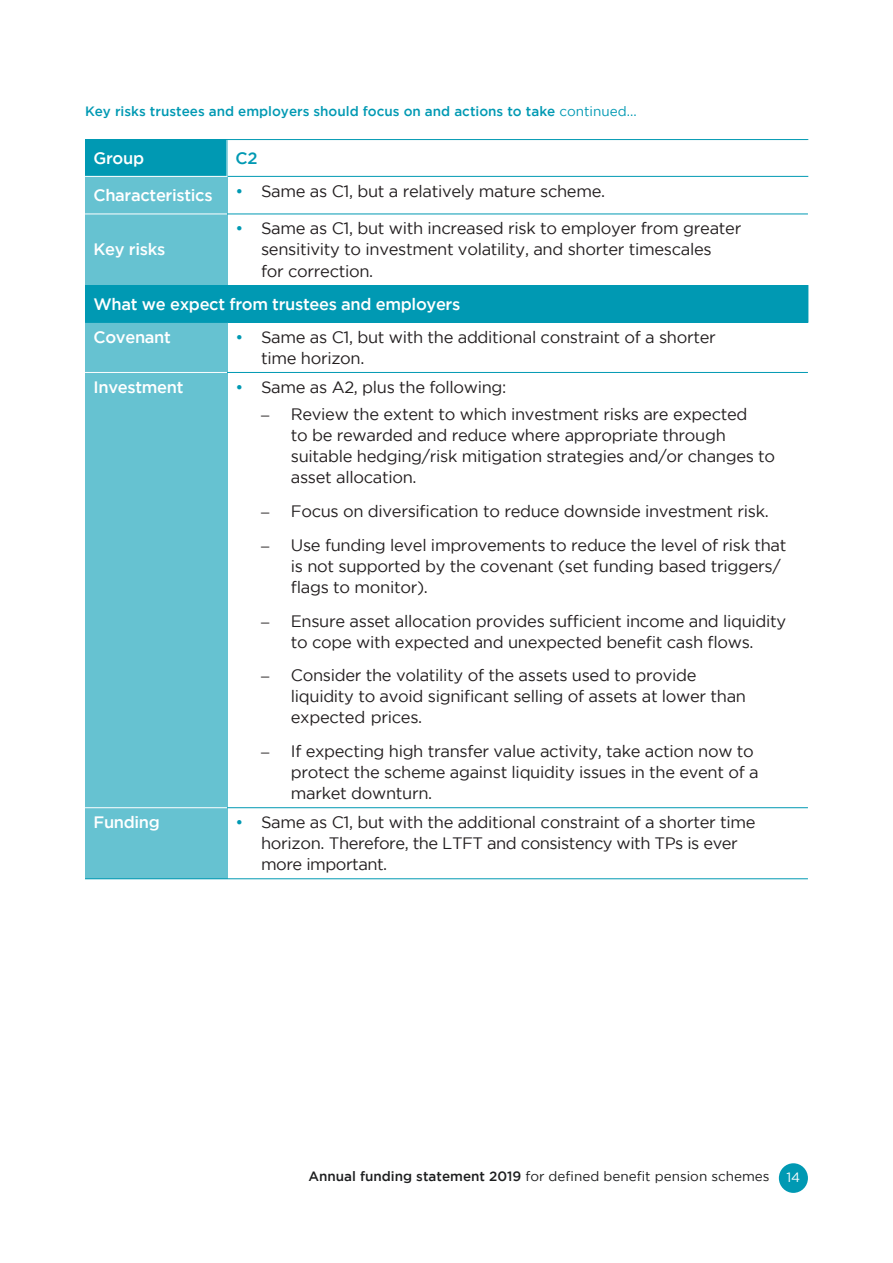
<style>
.page{position:relative;width:893px;height:1263px;background:#fff}
.page>*{position:absolute;margin:0;border:0;box-sizing:border-box;transform-origin:0 0}
.t1{font:16.5px/21px "Gotham";letter-spacing:-.02em;color:#231f20}
.t2{font:500 16.5px "Gotham";letter-spacing:-.02em;color:#fff}
.t3{font:500 16.5px "Gotham";color:#0099b3}
.t4{font:500 13.5px "Gotham";color:#0099b3}
.t5{font:13.5px "Gotham";color:#1d1e1f}
.t6{font:13.5px "Gotham";color:#fff}
.s1{font-weight:400}
.s2{font-family:"Gotham Book 2";color:#0099b3}
.s3{font-family:"Avenir LT Std";font-weight:300}
.s4{font-weight:500}
</style>
<div class="page">
<div style="left:779px;top:1163px;width:29px;height:30px;background:#0099b3;border-radius:50%"></div>
<div style="left:85px;top:140px;width:142px;height:36px;background:#0099b3"></div>
<div style="left:85px;top:285px;width:723px;height:37px;background:#0099b3"></div>
<div style="left:85px;top:176px;width:142px;height:38px;background:#66c2d1"></div>
<div style="left:85px;top:214px;width:142px;height:71px;background:#66c2d1"></div>
<div style="left:85px;top:322px;width:142px;height:50px;background:#66c2d1"></div>
<div style="left:85px;top:372px;width:142px;height:436px;background:#66c2d1"></div>
<div style="left:85px;top:808px;width:142px;height:71px;background:#66c2d1"></div>
<hr style="left:85px;top:322px;width:142px;height:1px;background:#0099b3">
<hr style="left:85px;top:372px;width:142px;height:1px;background:#fff">
<hr style="left:85px;top:139px;width:142px;height:1px;background:#0099b3">
<hr style="left:227px;top:139px;width:581px;height:1px;background:#0099b3">
<hr style="left:227px;top:322px;width:581px;height:1px;background:#0099b3">
<hr style="left:227px;top:372px;width:581px;height:1px;background:#0099b3">
<hr style="left:227px;top:807px;width:581px;height:1px;background:#0099b3">
<hr style="left:227px;top:878px;width:581px;height:1px;background:#0099b3">
<hr style="left:227px;top:176px;width:581px;height:1px;background:#0099b3">
<hr style="left:227px;top:214px;width:581px;height:1px;background:#0099b3">
<hr style="left:85px;top:176px;width:142px;height:1px;background:#fff">
<hr style="left:85px;top:214px;width:142px;height:1px;background:#fff">
<hr style="left:85px;top:807px;width:142px;height:1px;background:#fff">
<hr style="left:85px;top:878px;width:142px;height:1px;background:#0099b3">
<p class="t4" style="left:85px;top:104px;width:553px">Key risks trustees and employers should focus on and actions to take <span class="s1">continued...</span></p>
<p class="t2" style="left:94px;top:149px;width:52px">Group</p>
<p class="t3" style="left:236px;top:149px;width:23px">C2</p>
<p class="t2" style="left:94px;top:186px;width:121px">Characteristics</p>
<p class="t1" style="left:236px;top:180px;width:371px"><span class="s2">•</span> Same as C1, but a relatively mature scheme.</p>
<p class="t1" style="left:261px;top:218px;width:482px;text-indent:-26px"><span class="s2">•</span> Same as C1, but with increased risk to employer from greater sensitivity to investment volatility, and shorter timescales<br>for correction.</p>
<p class="t2" style="left:94px;top:294px;width:368px">What we expect from trustees and employers</p>
<p class="t2" style="left:94px;top:328px;width:79px">Covenant</p>
<p class="t1" style="left:261px;top:326px;width:456px;text-indent:-26px"><span class="s2">•</span> Same as C1, but with the additional constraint of a shorter time horizon.</p>
<p class="t2" style="left:94px;top:378px;width:91px">Investment</p>
<p class="t1" style="left:236px;top:376px;width:272px"><span class="s2">•</span> Same as A2, plus the following:</p>
<p class="t1" style="left:291px;top:404px;width:486px;text-indent:-30px"><span class="s3">–</span> Review the extent to which investment risks are expected<br>to be rewarded and reduce where appropriate through suitable hedging/risk mitigation strategies and/or changes to asset allocation.</p>
<p class="t1" style="left:261px;top:501px;width:509px"><span class="s3">–</span> Focus on diversification to reduce downside investment risk.</p>
<p class="t1" style="left:291px;top:534px;width:497px;text-indent:-30px"><span class="s3">–</span> Use funding level improvements to reduce the level of risk that is not supported by the covenant (set funding based triggers/ flags to monitor).</p>
<p class="t1" style="left:261px;top:610px;width:527px;text-align:center"><span class="s3">–</span> Ensure asset allocation provides sufficient income and liquidity to cope with expected and unexpected benefit cash flows.</p>
<p class="t1" style="left:291px;top:665px;width:457px;text-indent:-30px"><span class="s3">–</span> Consider the volatility of the assets used to provide liquidity to avoid significant selling of assets at lower than expected prices.</p>
<p class="t1" style="left:291px;top:741px;width:469px;text-indent:-30px"><span class="s3">–</span> If expecting high transfer value activity, take action now to protect the scheme against liquidity issues in the event of a market downturn.</p>
<p class="t2" style="left:94px;top:813px;width:68px">Funding</p>
<p class="t1" style="left:261px;top:812px;width:496px;text-indent:-26px"><span class="s2">•</span> Same as C1, but with the additional constraint of a shorter time horizon. Therefore, the LTFT and consistency with TPs is ever more important.</p>
<p class="t2" style="left:94px;top:240px;width:73px">Key risks</p>
<p class="t5" style="left:308px;top:1169px;width:463px"><span class="s4">Annual funding statement 2019</span> for defined benefit pension schemes</p>
<p class="t6" style="left:786px;top:1170px;width:15px">14</p>
</div>
